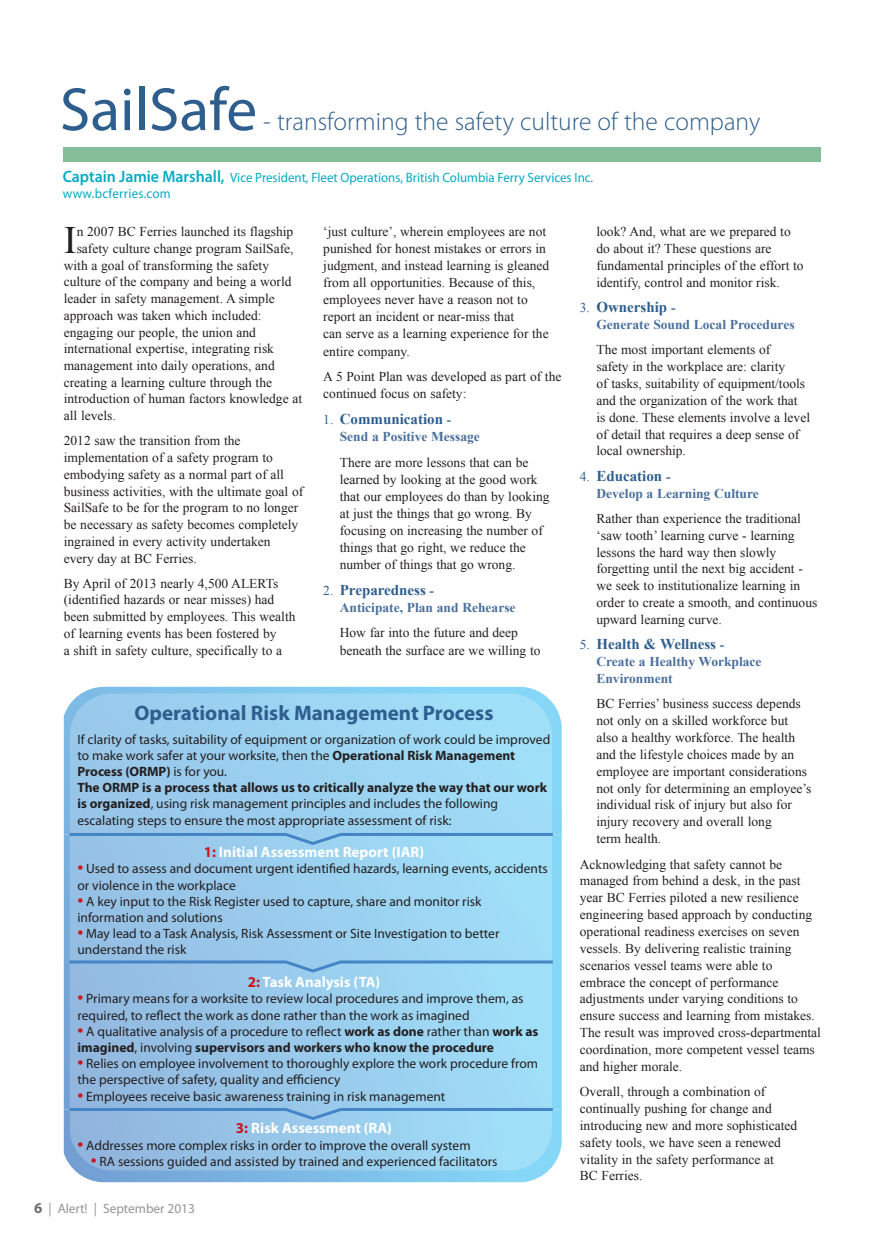
<style>
.page{position:relative;width:872px;height:1246px;background:#fff}
.page>*{position:absolute;margin:0;border:0;box-sizing:border-box;transform-origin:0 0}
.t1{font:61.5px "Myriad Pro";color:#2e5e8e}
.t2{font:38.7px "Times New Roman";color:#231f20}
.t3{font:300 25.5px "Myriad Pro";color:#2e5e8e}
.t4{font:700 21px "Myriad Pro";color:#2e5e8e}
.t5{font:700 15px "Times New Roman";color:#2e5e8e}
.t6{font:700 15px "Myriad Pro";color:#fff}
.t7{font:13.5px/16.8px "Times New Roman";color:#231f20}
.t8{font:13.5px/16.2px "Myriad Pro";color:#231f20}
.t9{font:700 13.5px/16.8px "Times New Roman";color:#496f9c}
.t10{font:700 13.5px/16.2px "Myriad Pro";color:#231f20}
.t11{font:13.5px/16.5px "Myriad Pro";color:#06aac2;scale:.96 1}
.t12{font:13.5px "Myriad Pro";letter-spacing:-.005em;color:#939598}
.s1{font-weight:600;font-size:16.5px}
.s2{font-weight:400;font-size:13.5px}
.s3{font-size:13.5px}
.s4{font-weight:700}
.s5{color:#ca141c}
.s6{font-size:21px;color:#cb141c}
.s7{font-weight:400;font-size:21px;color:#cb141c}
.s8{font-weight:400}
.s9{font-weight:700;font-size:15px;color:#6c6d70}
</style>
<div class="page">
<div style="left:64px;top:147px;width:757px;height:15px;background:#85bd99"></div>
<svg style="left:64px;top:843px;width:498px;height:119px"></svg>
<svg style="left:64px;top:687px;width:498px;height:156px"></svg>
<svg style="left:64px;top:962px;width:498px;height:144px"></svg>
<div style="left:70px;top:693px;width:482px;height:477px;background:linear-gradient(to right,#95bee4,#a0e0f9);border-radius:43px"></div>
<svg style="left:66px;top:831px;width:490px;height:16px"></svg>
<svg style="left:66px;top:959px;width:490px;height:15px"></svg>
<svg style="left:64px;top:1106px;width:498px;height:76px"></svg>
<h1 class="t1" style="left:60px;top:72px;width:199px">SailSafe</h1>
<h3 class="t3" style="left:263px;top:106px;width:498px">- transforming the safety culture of the company</h3>
<p class="t11" style="left:63px;top:169px;width:554px"><span class="s1">Captain Jamie Marshall,</span> Vice President, Fleet Operations, British Columbia Ferry Services Inc. www.bcferries.com</p>
<h2 class="t2" style="left:64px;top:214px;width:14px">I</h2>
<p class="t7" style="left:77px;top:223px;width:218px">n 2007 BC Ferries launched its flagship</p>
<p class="t7" style="left:77px;top:240px;width:218px">safety culture change program SailSafe,</p>
<p class="t7" style="left:64px;top:256px;width:207px">with a goal of transforming the safety</p>
<p class="t7" style="left:64px;top:273px;width:229px">culture of the company and being a world</p>
<p class="t7" style="left:64px;top:290px;width:212px">leader in safety management. A simple</p>
<p class="t7" style="left:64px;top:307px;width:199px">approach was taken which included:</p>
<p class="t7" style="left:64px;top:323px;width:194px">engaging our people, the union and</p>
<p class="t7" style="left:64px;top:340px;width:212px">international expertise, integrating risk</p>
<p class="t7" style="left:64px;top:357px;width:212px">management into daily operations, and</p>
<p class="t7" style="left:64px;top:374px;width:210px">creating a learning culture through the</p>
<p class="t7" style="left:64px;top:390px;width:240px">introduction of human factors knowledge at</p>
<p class="t7" style="left:64px;top:407px;width:54px">all levels.</p>
<p class="t7" style="left:64px;top:432px;width:241px">2012 saw the transition from the implementation of a safety program to embodying safety as a normal part of all business activities, with the ultimate goal of SailSafe to be for the program to no longer be necessary as safety becomes completely ingrained in every activity undertaken every day at BC Ferries.</p>
<p class="t7" style="left:64px;top:575px;width:233px">By April of 2013 nearly 4,500 ALERTs (identified hazards or near misses) had been submitted by employees. This wealth of learning events has been fostered by<br>a shift in safety culture, specifically to a</p>
<p class="t7" style="left:323px;top:223px;width:227px">‘just culture’, wherein employees are not punished for honest mistakes or errors in judgment, and instead learning is gleaned from all opportunities. Because of this, employees never have a reason not to report an incident or near-miss that<br>can serve as a learning experience for the entire company.</p>
<p class="t7" style="left:323px;top:368px;width:240px">A 5 Point Plan was developed as part of the continued focus on safety:</p>
<p class="t5" style="left:323px;top:408px;width:130px"><span class="s2">1.</span> Communication <span class="s3">-</span></p>
<p class="t9" style="left:340px;top:428px;width:142px">Send a Positive Message</p>
<p class="t7" style="left:340px;top:453px;width:211px">There are more lessons that can be learned by looking at the good work that our employees do than by looking at just the things that go wrong. By focusing on increasing the number of things that go right, we reduce the number of things that go wrong.</p>
<p class="t5" style="left:323px;top:579px;width:112px"><span class="s2">2.</span> Preparedness <span class="s3">-</span></p>
<p class="t9" style="left:340px;top:599px;width:177px">Anticipate, Plan and Rehearse</p>
<p class="t7" style="left:340px;top:624px;width:202px">How far into the future and deep beneath the surface are we willing to</p>
<h3 class="t4" style="left:134px;top:701px;width:360px">Operational Risk Management Process</h3>
<p class="t8" style="left:77px;top:731px;width:474px">If clarity of tasks, suitability of equipment or organization of work could be improved to make work safer at your worksite, then the <span class="s4">Operational Risk Management Process (ORMP)</span> is for you.<br><span class="s4">The ORMP is a process that allows us to critically analyze the way that our work is organized</span>, using risk management principles and includes the following escalating steps to ensure the most appropriate assessment of risk:</p>
<p class="t6" style="left:204px;top:844px;width:222px"><span class="s5">1:</span> Initial Assessment Report (IAR)</p>
<p class="t8" style="left:77px;top:861px;width:472px"><span class="s6">•</span> Used to assess and document urgent identified hazards, learning events, accidents or violence in the workplace</p>
<p class="t8" style="left:77px;top:893px;width:405px"><span class="s6">•</span> A key input to the Risk Register used to capture, share and monitor risk information and solutions</p>
<p class="t8" style="left:77px;top:926px;width:423px"><span class="s6">•</span> May lead to a Task Analysis, Risk Assessment or Site Investigation to better understand the risk</p>
<p class="t6" style="left:248px;top:974px;width:134px"><span class="s5">2:</span> Task Analysis (TA)</p>
<p class="t8" style="left:77px;top:991px;width:447px"><span class="s6">•</span> Primary means for a worksite to review local procedures and improve them, as required, to reflect the work as done rather than the work as imagined</p>
<p class="t10" style="left:77px;top:1023px;width:462px"><span class="s7">•</span> <span class="s8">A qualitative analysis of a procedure to reflect</span> work as done <span class="s8">rather than</span> work as imagined<span class="s8">, involving</span> supervisors and workers who know the procedure</p>
<p class="t8" style="left:77px;top:1056px;width:462px"><span class="s6">•</span> Relies on employee involvement to thoroughly explore the work procedure from the perspective of safety, quality and efficiency</p>
<p class="t8" style="left:77px;top:1088px;width:369px"><span class="s6">•</span> Employees receive basic awareness training in risk management</p>
<p class="t6" style="left:236px;top:1120px;width:157px"><span class="s5">3:</span> Risk Assessment (RA)</p>
<p class="t8" style="left:77px;top:1137px;width:394px"><span class="s6">•</span> Addresses more complex risks in order to improve the overall system</p>
<p class="t8" style="left:91px;top:1153px;width:408px"><span class="s6">•</span> RA sessions guided and assisted by trained and experienced facilitators</p>
<p class="t12" style="left:34px;top:1200px;width:162px"><span class="s9">6</span> | Alert! | September 2013</p>
<p class="t7" style="left:596px;top:223px;width:209px">look? And, what are we prepared to do about it? These questions are fundamental principles of the effort to identify, control and monitor risk.</p>
<p class="t5" style="left:580px;top:297px;width:97px"><span class="s2">3.</span> Ownership <span class="s3">-</span></p>
<p class="t9" style="left:596px;top:316px;width:200px">Generate Sound Local Procedures</p>
<p class="t7" style="left:596px;top:341px;width:215px">The most important elements of<br>safety in the workplace are: clarity<br>of tasks, suitability of equipment/tools and the organization of the work that is done. These elements involve a level of detail that requires a deep sense of local ownership.</p>
<p class="t5" style="left:580px;top:465px;width:92px"><span class="s2">4.</span> Education <span class="s3">-</span></p>
<p class="t9" style="left:596px;top:484px;width:164px">Develop a Learning Culture</p>
<p class="t7" style="left:596px;top:510px;width:222px">Rather than experience the traditional ‘saw tooth’ learning curve - learning lessons the hard way then slowly forgetting until the next big accident - we seek to institutionalize learning in order to create a smooth, and continuous upward learning curve.</p>
<p class="t5" style="left:580px;top:634px;width:146px"><span class="s2">5.</span> Health &amp; Wellness <span class="s3">-</span></p>
<p class="t9" style="left:596px;top:653px;width:167px">Create a Healthy Workplace<br>Environment</p>
<p class="t7" style="left:596px;top:695px;width:217px">BC Ferries’ business success depends not only on a skilled workforce but also a healthy workforce. The health and the lifestyle choices made by an employee are important considerations not only for determining an employee’s individual risk of injury but also for injury recovery and overall long<br>term health.</p>
<p class="t7" style="left:580px;top:855px;width:242px">Acknowledging that safety cannot be managed from behind a desk, in the past year BC Ferries piloted a new resilience engineering based approach by conducting operational readiness exercises on seven vessels. By delivering realistic training scenarios vessel teams were able to embrace the concept of performance adjustments under varying conditions to ensure success and learning from mistakes.<br>The result was improved cross-departmental coordination, more competent vessel teams and higher morale.</p>
<p class="t7" style="left:580px;top:1083px;width:219px">Overall, through a combination of continually pushing for change and introducing new and more sophisticated safety tools, we have seen a renewed vitality in the safety performance at<br>BC Ferries.</p>
</div>
